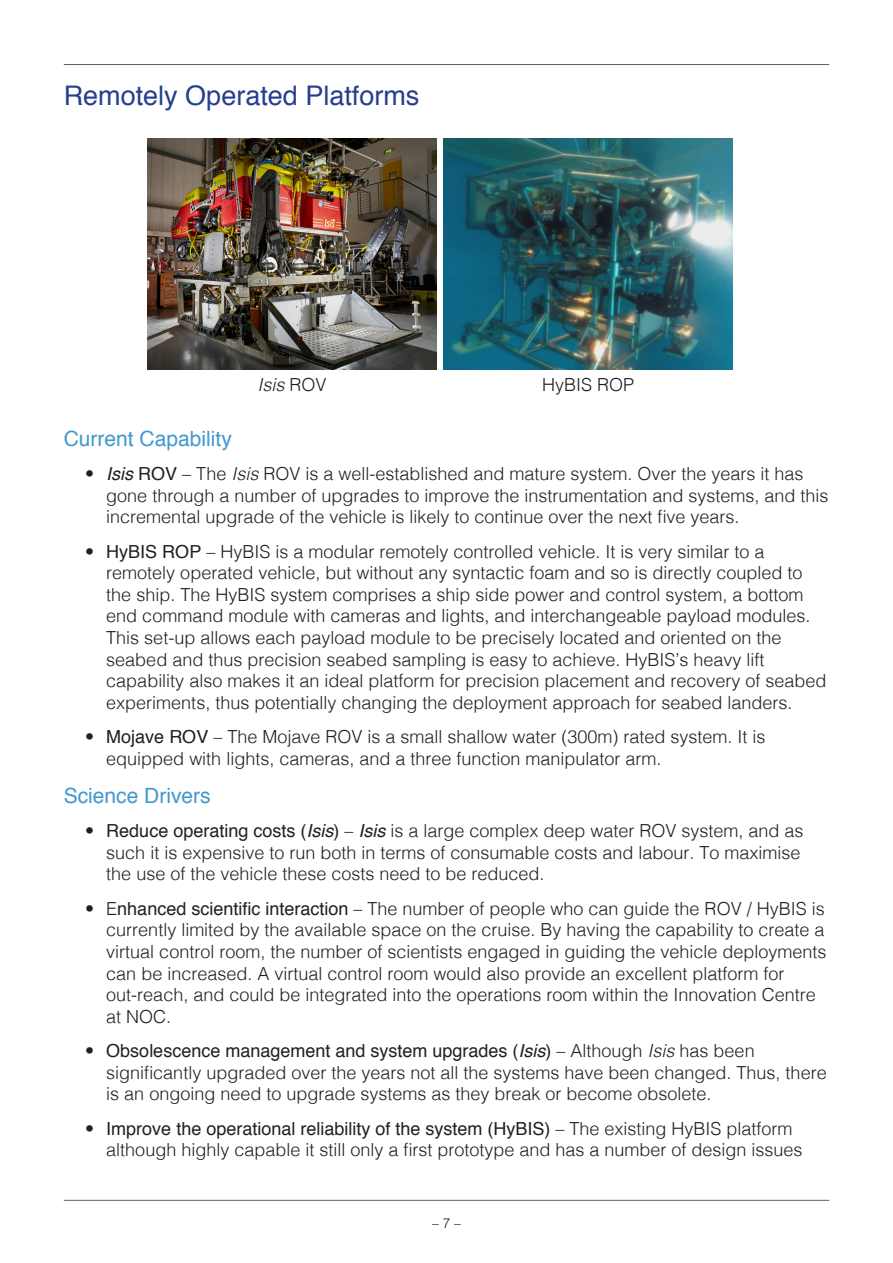
<style>
.page{position:relative;width:893px;height:1263px;background:#fff}
.page>*{position:absolute;margin:0;border:0;box-sizing:border-box;transform-origin:0 0}
.subhead{font:27px "Helvetica";color:#253f8e}
.subhead_2{font:21px "Helvetica";color:#4298cd}
.Bulleted_text{font:300 18px/21.6px "Helvetica";color:#231f20}
.t1{font:italic 300 18px "Helvetica";color:#231f20}
.t2{font:300 13.5px "Helvetica";color:#231f20}
.s1{font-style:normal}
.s2{font-weight:400;font-style:italic}
.s3{font-weight:400}
.s4{font-style:italic}
</style>
<div class="page">
<hr style="left:64px;top:64px;width:765px;height:1px;background:#616164">
<hr style="left:64px;top:1200px;width:765px;height:1px;background:#616164">
<img style="left:147px;top:138px;width:290px;height:231px">
<img style="left:444px;top:139px;width:289px;height:231px">
<p class="subhead" style="left:64px;top:75px;width:357px">Remotely Operated Platforms</p>
<p class="t1" style="left:257px;top:370px;width:71px">Isis <span class="s1">ROV</span></p>
<p class="Bulleted_text" style="left:542px;top:373px;width:94px">HyBIS ROP</p>
<p class="subhead_2" style="left:64px;top:422px;width:170px">Current Capability</p>
<p class="Bulleted_text" style="left:106px;top:462px;width:724px;text-indent:-21px">• <span class="s2">Isis</span> <span class="s3">ROV</span> – The <span class="s4">Isis</span> ROV is a well-established and mature system. Over the years it has gone through a number of upgrades to improve the instrumentation and systems, and this incremental upgrade of the vehicle is likely to continue over the next five years.</p>
<p class="Bulleted_text" style="left:106px;top:539px;width:722px;text-indent:-21px">• <span class="s3">HyBIS ROP</span> – HyBIS is a modular remotely controlled vehicle. It is very similar to a remotely operated vehicle, but without any syntactic foam and so is directly coupled to the ship. The HyBIS system comprises a ship side power and control system, a bottom end command module with cameras and lights, and interchangeable payload modules.<br>This set-up allows each payload module to be precisely located and oriented on the seabed and thus precision seabed sampling is easy to achieve. HyBIS’s heavy lift capability also makes it an ideal platform for precision placement and recovery of seabed experiments, thus potentially changing the deployment approach for seabed landers.</p>
<p class="Bulleted_text" style="left:106px;top:725px;width:661px;text-indent:-21px">• <span class="s3">Mojave ROV</span> – The Mojave ROV is a small shallow water (300m) rated system. It is equipped with lights, cameras, and a three function manipulator arm.</p>
<p class="subhead_2" style="left:64px;top:779px;width:149px">Science Drivers</p>
<p class="Bulleted_text" style="left:106px;top:819px;width:699px;text-indent:-21px">• <span class="s3">Reduce operating costs (</span><span class="s2">Isis</span><span class="s3">)</span> – <span class="s2">Isis</span> is a large complex deep water ROV system, and as such it is expensive to run both in terms of consumable costs and labour. To maximise the use of the vehicle these costs need to be reduced.</p>
<p class="Bulleted_text" style="left:106px;top:896px;width:722px;text-indent:-21px">• E<span class="s3">nhanced scientific interaction</span> – The number of people who can guide the ROV / HyBIS is currently limited by the available space on the cruise. By having the capability to create a virtual control room, the number of scientists engaged in guiding the vehicle deployments can be increased. A virtual control room would also provide an excellent platform for out-reach, and could be integrated into the operations room within the Innovation Centre at NOC.</p>
<p class="Bulleted_text" style="left:106px;top:1038px;width:722px;text-indent:-21px">• <span class="s3">Obsolescence management and system upgrades (</span><span class="s2">Isis</span><span class="s3">)</span> – Although <span class="s4">Isis</span> has been significantly upgraded over the years not all the systems have been changed. Thus, there is an ongoing need to upgrade systems as they break or become obsolete.</p>
<p class="Bulleted_text" style="left:106px;top:1116px;width:698px;text-indent:-21px">• <span class="s3">Improve the operational reliability of the system (HyBIS)</span> – The existing HyBIS platform although highly capable it still only a first prototype and has a number of design issues</p>
<p class="t2" style="left:432px;top:1211px;width:30px">– 7 –</p>
</div>
